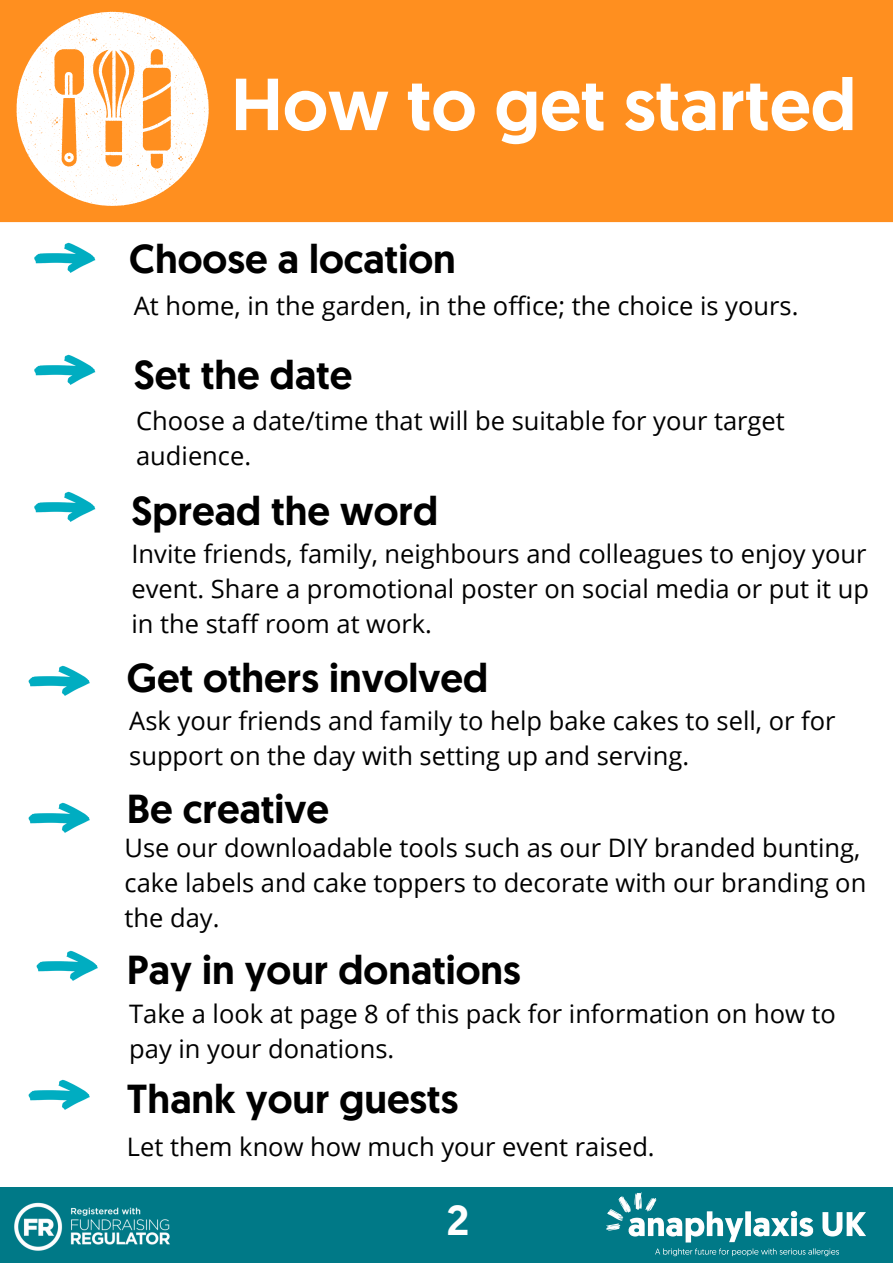
<style>
.page{position:relative;width:893px;height:1264px;background:#fff}
.page>*{position:absolute;margin:0;border:0;box-sizing:border-box;transform-origin:0 0}
.t1{font:500 73.5px "Geomanist";color:#fff}
.t2{font:500 42px "Geomanist";color:#fff}
.t3{font:500 40.5px "Geomanist";color:#000}
.t4{font:25.5px/34.8px "Open Sans";color:#000}
</style>
<div class="page">
<div style="left:0;top:1186px;width:892px;height:76px;background:#007987"></div>
<img style="left:0;top:1186px;width:184px;height:65px">
<div style="left:0;top:0;width:892px;height:222px;background:#ff8f1f"></div>
<svg style="left:16px;top:12px;width:193px;height:194px"></svg>
<img style="left:34px;top:242px;width:62px;height:31px">
<img style="left:34px;top:491px;width:62px;height:31px">
<img style="left:34px;top:354px;width:62px;height:31px">
<img style="left:28px;top:665px;width:62px;height:31px">
<img style="left:28px;top:802px;width:62px;height:31px">
<img style="left:36px;top:950px;width:62px;height:31px">
<img style="left:28px;top:1079px;width:62px;height:31px">
<img style="left:606px;top:1192px;width:260px;height:65px">
<p class="t1" style="left:231px;top:75px;width:626px">How to get started</p>
<p class="t3" style="left:129px;top:242px;width:328px">Choose a location</p>
<p class="t4" style="left:134px;top:287px;width:666px">At home, in the garden, in the office; the choice is yours.</p>
<p class="t3" style="left:134px;top:358px;width:220px">Set the date</p>
<p class="t4" style="left:136px;top:403px;width:650px">Choose a date/time that will be suitable for your target audience.</p>
<p class="t3" style="left:131px;top:494px;width:308px">Spread the word</p>
<p class="t4" style="left:131px;top:536px;width:738px;text-align:justify">Invite friends, family, neighbours and colleagues to enjoy your event. Share a promotional poster on social media or put it up in the staff room at work.</p>
<p class="t3" style="left:127px;top:661px;width:363px">Get others involved</p>
<p class="t4" style="left:129px;top:702px;width:707px">Ask your friends and family to help bake cakes to sell, or for support on the day with setting up and serving.</p>
<p class="t3" style="left:127px;top:793px;width:204px">Be creative</p>
<p class="t4" style="left:125px;top:830px;width:743px">Use our downloadable tools such as our DIY branded bunting, cake labels and cake toppers to decorate with our branding on the day.</p>
<p class="t3" style="left:127px;top:953px;width:395px">Pay in your donations</p>
<p class="t4" style="left:129px;top:995px;width:708px">Take a look at page 8 of this pack for information on how to pay in your donations.</p>
<p class="t3" style="left:127px;top:1082px;width:333px">Thank your guests</p>
<p class="t4" style="left:127px;top:1128px;width:529px">Let them know how much your event raised.</p>
<p class="t2" style="left:446px;top:1203px;width:24px">2</p>
</div>
